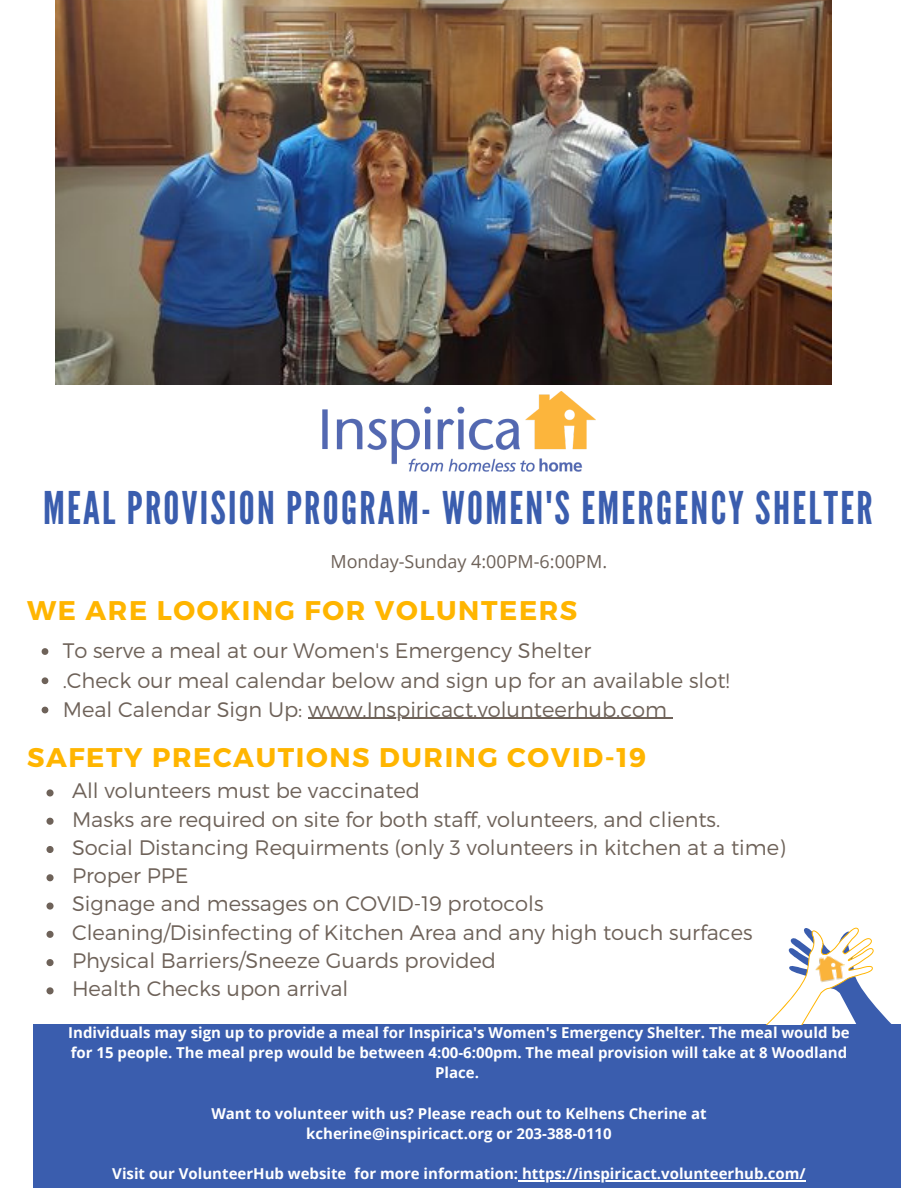
<style>
.page{position:relative;width:918px;height:1188px;background:#fff}
.page>*{position:absolute;margin:0;border:0;box-sizing:border-box;transform-origin:0 0}
.t1{font:45px "League Gothic";letter-spacing:.05em;color:#3a5dae}
.t2{font:700 27px "Montserrat";letter-spacing:.06em;color:#ffb500}
.t3{font:300 21px/28.3px "Montserrat";color:#6e6259}
.t4{font:18px "Open Sans";color:#6e6259}
.t5{font:700 15px/20.2px "Open Sans";color:#fff;text-align:center}
</style>
<div class="page">
<svg style="left:42px;top:648px;width:6px;height:7px"></svg>
<svg style="left:42px;top:677px;width:6px;height:7px"></svg>
<svg style="left:42px;top:707px;width:6px;height:6px"></svg>
<hr style="left:308px;top:718px;width:359px;height:1px;background:#6e6259">
<div style="left:33px;top:1024px;width:868px;height:164px;background:#3a5dae"></div>
<img style="left:56px;top:0;width:776px;height:385px">
<hr style="left:518px;top:1180px;width:288px;height:2px;background:#fff">
<svg style="left:46px;top:789px;width:8px;height:7px"></svg>
<svg style="left:46px;top:818px;width:8px;height:7px"></svg>
<svg style="left:46px;top:846px;width:8px;height:7px"></svg>
<svg style="left:46px;top:874px;width:8px;height:7px"></svg>
<svg style="left:46px;top:903px;width:8px;height:7px"></svg>
<svg style="left:46px;top:931px;width:8px;height:7px"></svg>
<svg style="left:46px;top:959px;width:8px;height:7px"></svg>
<svg style="left:46px;top:987px;width:8px;height:7px"></svg>
<img style="left:322px;top:392px;width:274px;height:79px">
<svg style="left:767px;top:927px;width:125px;height:97px"></svg>
<img style="left:814px;top:954px;width:33px;height:29px">
<h1 class="t1" style="left:43px;top:482px;width:831px">MEAL PROVISION PROGRAM- WOMEN'S EMERGENCY SHELTER</h1>
<p class="t4" style="left:331px;top:549px;width:278px">Monday-Sunday 4:00PM-6:00PM.</p>
<p class="t2" style="left:27px;top:593px;width:552px">WE ARE LOOKING FOR VOLUNTEERS</p>
<p class="t3" style="left:63px;top:635px;width:669px;line-height:29.2px">To serve a meal at our Women's Emergency Shelter<br>.Check our meal calendar below and sign up for an available slot!<br>Meal Calendar Sign Up: www.Inspiricact.volunteerhub.com</p>
<p class="t2" style="left:27px;top:740px;width:621px">SAFETY PRECAUTIONS DURING COVID-19</p>
<p class="t3" style="left:72px;top:776px;width:715px">All volunteers must be vaccinated<br>Masks are required on site for both staff, volunteers, and clients.<br>Social Distancing Requirments (only 3 volunteers in kitchen at a time)<br>Proper PPE<br>Signage and messages on COVID-19 protocols<br>Cleaning/Disinfecting of Kitchen Area and any high touch surfaces Physical Barriers/Sneeze Guards provided<br>Health Checks upon arrival</p>
<p class="t5" style="left:68px;top:1022px;width:783px">Individuals may sign up to provide a meal for Inspirica's Women's Emergency Shelter. The meal would be for 15 people. The meal prep would be between 4:00-6:00pm. The meal provision will take at 8 Woodland<br>Place.</p>
<p class="t5" style="left:211px;top:1103px;width:497px">Want to volunteer with us? Please reach out to Kelhens Cherine at kcherine@inspiricact.org or 203-388-0110</p>
<p class="t5" style="left:112px;top:1163px;width:695px">Visit our VolunteerHub website for more information: https://inspiricact.volunteerhub.com/</p>
</div>
